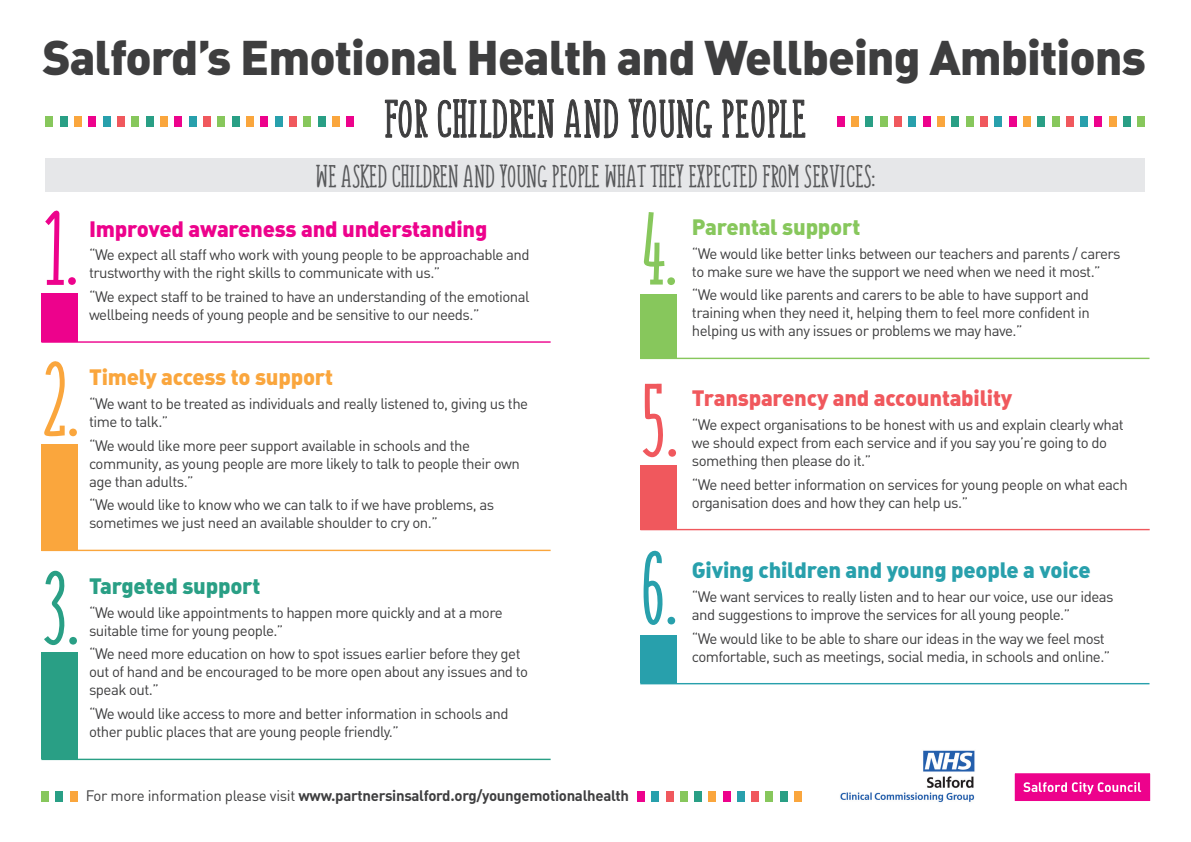
<style>
.page{position:relative;width:1191px;height:842px;background:#fff}
.page>*{position:absolute;margin:0;border:0;box-sizing:border-box;transform-origin:0 0}
.t1{font:700 98.9px "Monly Serif Lite";color:#faa63d}
.t2{font:700 98.9px "Monly Serif Lite";color:#299f85}
.t3{font:700 98.9px "Monly Serif Lite";color:#ed028c}
.t4{font:700 98.9px "Monly Serif Lite";color:#87c75c}
.t5{font:700 98.9px "Monly Serif Lite";color:#f0585d}
.t6{font:700 98.9px "Monly Serif Lite";color:#28a0ac}
.t7{font:700 50px "Monly Serif Lite";letter-spacing:.01em;color:#3e3e3f}
.t8{font:900 48px "DIN Salford";letter-spacing:-.02em;color:#3e3e3f}
.t9{font:700 30px "Monly Serif Lite";color:#57585a}
.t10{font:900 22px "DIN Salford";letter-spacing:-.01em;color:#28a0ac}
.t11{font:900 22px "DIN Salford";letter-spacing:-.01em;color:#ed028c}
.t12{font:900 22px "DIN Salford";letter-spacing:-.01em;color:#f0585d}
.t13{font:900 22px "DIN Salford";letter-spacing:-.01em;color:#faa63d}
.t14{font:900 22px "DIN Salford";letter-spacing:-.01em;color:#299f85}
.t15{font:900 22px "DIN Salford";letter-spacing:-.01em;color:#87c75c}
.t16{font:15px/18px "DIN Salford";letter-spacing:-.035em;color:#3e3e3f}
.t17{font:700 15px "DIN Salford";letter-spacing:-.02em;color:#3e3e3f}
.s1{font-weight:400}
</style>
<div class="page">
<div style="left:45px;top:158px;width:1100px;height:34px;background:#e6e7e9"></div>
<div style="left:1014px;top:773px;width:136px;height:28px;background:#ed028c"></div>
<div style="left:1014px;top:772px;width:137px;height:30px;border:1px solid #fff"></div>
<svg style="left:1023px;top:782px;width:118px;height:12px"></svg>
<svg style="left:384px;top:99px;width:44px;height:39px"></svg>
<svg style="left:437px;top:99px;width:117px;height:40px"></svg>
<svg style="left:564px;top:99px;width:54px;height:40px"></svg>
<svg style="left:628px;top:98px;width:84px;height:40px"></svg>
<svg style="left:722px;top:99px;width:84px;height:39px"></svg>
<div style="left:346px;top:116px;width:8px;height:11px;background:#ed028c"></div>
<div style="left:332px;top:116px;width:8px;height:11px;background:#faa63d"></div>
<div style="left:318px;top:116px;width:7px;height:11px;background:#299f85"></div>
<div style="left:303px;top:116px;width:8px;height:11px;background:#87c75c"></div>
<div style="left:289px;top:116px;width:8px;height:11px;background:#f0585d"></div>
<div style="left:275px;top:116px;width:7px;height:11px;background:#28a0ac"></div>
<div style="left:260px;top:116px;width:8px;height:11px;background:#ed028c"></div>
<div style="left:246px;top:116px;width:8px;height:11px;background:#faa63d"></div>
<div style="left:232px;top:116px;width:7px;height:11px;background:#299f85"></div>
<div style="left:217px;top:116px;width:8px;height:11px;background:#87c75c"></div>
<div style="left:203px;top:116px;width:8px;height:11px;background:#f0585d"></div>
<div style="left:189px;top:116px;width:7px;height:11px;background:#28a0ac"></div>
<div style="left:174px;top:116px;width:8px;height:11px;background:#ed028c"></div>
<div style="left:160px;top:116px;width:8px;height:11px;background:#faa63d"></div>
<div style="left:146px;top:116px;width:7px;height:11px;background:#299f85"></div>
<div style="left:131px;top:116px;width:8px;height:11px;background:#87c75c"></div>
<div style="left:117px;top:116px;width:8px;height:11px;background:#f0585d"></div>
<div style="left:103px;top:116px;width:7px;height:11px;background:#28a0ac"></div>
<div style="left:88px;top:116px;width:8px;height:11px;background:#ed028c"></div>
<div style="left:74px;top:116px;width:8px;height:11px;background:#faa63d"></div>
<div style="left:60px;top:116px;width:7px;height:11px;background:#299f85"></div>
<div style="left:45px;top:116px;width:8px;height:11px;background:#87c75c"></div>
<div style="left:836px;top:116px;width:8px;height:11px;background:#ed028c"></div>
<div style="left:851px;top:116px;width:7px;height:11px;background:#faa63d"></div>
<div style="left:865px;top:116px;width:8px;height:11px;background:#299f85"></div>
<div style="left:879px;top:116px;width:8px;height:11px;background:#87c75c"></div>
<div style="left:894px;top:116px;width:7px;height:11px;background:#f0585d"></div>
<div style="left:908px;top:116px;width:8px;height:11px;background:#28a0ac"></div>
<div style="left:922px;top:116px;width:8px;height:11px;background:#ed028c"></div>
<div style="left:937px;top:116px;width:7px;height:11px;background:#faa63d"></div>
<div style="left:951px;top:116px;width:8px;height:11px;background:#299f85"></div>
<div style="left:965px;top:116px;width:8px;height:11px;background:#87c75c"></div>
<div style="left:980px;top:116px;width:7px;height:11px;background:#f0585d"></div>
<div style="left:994px;top:116px;width:8px;height:11px;background:#28a0ac"></div>
<div style="left:1008px;top:116px;width:8px;height:11px;background:#ed028c"></div>
<div style="left:1023px;top:116px;width:7px;height:11px;background:#faa63d"></div>
<div style="left:1037px;top:116px;width:8px;height:11px;background:#299f85"></div>
<div style="left:1051px;top:116px;width:8px;height:11px;background:#87c75c"></div>
<div style="left:1066px;top:116px;width:7px;height:11px;background:#f0585d"></div>
<div style="left:1080px;top:116px;width:8px;height:11px;background:#28a0ac"></div>
<div style="left:1094px;top:116px;width:8px;height:11px;background:#ed028c"></div>
<div style="left:1109px;top:116px;width:7px;height:11px;background:#faa63d"></div>
<div style="left:1123px;top:116px;width:8px;height:11px;background:#299f85"></div>
<div style="left:1137px;top:116px;width:8px;height:11px;background:#87c75c"></div>
<div style="left:41px;top:791px;width:8px;height:11px;background:#87c75c"></div>
<div style="left:56px;top:791px;width:7px;height:11px;background:#299f85"></div>
<div style="left:70px;top:791px;width:8px;height:11px;background:#faa63d"></div>
<hr style="left:41px;top:550px;width:509px;height:1px;background:#faa63d">
<div style="left:41px;top:444px;width:37px;height:106px;background:#faa63d"></div>
<hr style="left:41px;top:759px;width:509px;height:1px;background:#299f85">
<div style="left:41px;top:653px;width:37px;height:106px;background:#299f85"></div>
<hr style="left:41px;top:341px;width:509px;height:2px;background:#ed028c">
<div style="left:41px;top:294px;width:37px;height:48px;background:#ed028c"></div>
<hr style="left:640px;top:358px;width:509px;height:1px;background:#87c75c">
<div style="left:640px;top:294px;width:37px;height:64px;background:#87c75c"></div>
<hr style="left:640px;top:529px;width:509px;height:1px;background:#f0585d">
<div style="left:640px;top:465px;width:37px;height:65px;background:#f0585d"></div>
<hr style="left:640px;top:683px;width:509px;height:1px;background:#28a0ac">
<div style="left:640px;top:635px;width:37px;height:48px;background:#28a0ac"></div>
<img style="left:787px;top:750px;width:188px;height:53px">
<div style="left:722px;top:791px;width:8px;height:11px;background:#ed028c"></div>
<div style="left:737px;top:791px;width:7px;height:11px;background:#28a0ac"></div>
<div style="left:751px;top:791px;width:8px;height:11px;background:#f0585d"></div>
<div style="left:765px;top:791px;width:8px;height:11px;background:#87c75c"></div>
<div style="left:779px;top:791px;width:8px;height:11px;background:#299f85"></div>
<div style="left:794px;top:791px;width:7px;height:11px;background:#faa63d"></div>
<div style="left:694px;top:791px;width:8px;height:11px;background:#299f85"></div>
<div style="left:708px;top:791px;width:8px;height:11px;background:#faa63d"></div>
<div style="left:680px;top:791px;width:7px;height:11px;background:#87c75c"></div>
<div style="left:665px;top:791px;width:8px;height:11px;background:#f0585d"></div>
<div style="left:651px;top:791px;width:8px;height:11px;background:#28a0ac"></div>
<div style="left:637px;top:791px;width:8px;height:11px;background:#ed028c"></div>
<h3 class="t8" style="left:42px;top:28px;width:1105px">Salford’s Emotional Health and Wellbeing Ambitions</h3>
<h2 class="t7" style="left:384px;top:91px;width:424px">FOR CHILDREN AND YOUNG PEOPLE</h2>
<h3 class="t9" style="left:315px;top:159px;width:561px">WE ASKED CHILDREN AND YOUNG PEOPLE WHAT THEY EXPECTED FROM SERVICES:</h3>
<h1 class="t3" style="left:42px;top:194px;width:37px">1.</h1>
<h3 class="t15" style="left:692px;top:214px;width:170px">Parental support</h3>
<h1 class="t4" style="left:641px;top:194px;width:37px">4.</h1>
<h3 class="t11" style="left:89px;top:215px;width:400px">Improved awareness and understanding</h3>
<p class="t16" style="left:89px;top:246px;width:442px">“We expect all staff who work with young people to be approachable and trustworthy with the right skills to communicate with us.”</p>
<p class="t16" style="left:89px;top:287px;width:442px">“We expect staff to be trained to have an understanding of the emotional wellbeing needs of young people and be sensitive to our needs.”</p>
<p class="t16" style="left:692px;top:244px;width:430px">“We would like better links between our teachers and parents / carers to make sure we have the support we need when we need it most.”</p>
<p class="t16" style="left:692px;top:286px;width:399px;text-align:justify">“We would like parents and carers to be able to have support and training when they need it, helping them to feel more confident in helping us with any issues or problems we may have.”</p>
<h1 class="t1" style="left:41px;top:345px;width:39px">2.</h1>
<h3 class="t13" style="left:89px;top:364px;width:246px">Timely access to support</h3>
<p class="t16" style="left:89px;top:394px;width:441px">“We want to be treated as individuals and really listened to, giving us the time to talk.”</p>
<p class="t16" style="left:89px;top:436px;width:432px">“We would like more peer support available in schools and the community, as young people are more likely to talk to people their own age than adults.”</p>
<p class="t16" style="left:89px;top:496px;width:407px">“We would like to know who we can talk to if we have problems, as sometimes we just need an available shoulder to cry on.”</p>
<h1 class="t2" style="left:41px;top:554px;width:39px">3.</h1>
<h3 class="t14" style="left:89px;top:573px;width:173px">Targeted support</h3>
<p class="t16" style="left:89px;top:603px;width:415px">“We would like appointments to happen more quickly and at a more suitable time for young people.”</p>
<p class="t16" style="left:89px;top:645px;width:440px">“We need more education on how to spot issues earlier before they get out of hand and be encouraged to be more open about any issues and to speak out.”</p>
<p class="t16" style="left:89px;top:705px;width:421px">“We would like access to more and better information in schools and other public places that are young people friendly.”</p>
<h1 class="t5" style="left:639px;top:366px;width:39px">5.</h1>
<h1 class="t6" style="left:640px;top:534px;width:37px">6.</h1>
<h3 class="t12" style="left:692px;top:385px;width:322px">Transparency and accountability</h3>
<p class="t16" style="left:692px;top:415px;width:433px">“We expect organisations to be honest with us and explain clearly what we should expect from each service and if you say you’re going to do something then please do it.”</p>
<p class="t16" style="left:692px;top:475px;width:437px">“We need better information on services for young people on what each organisation does and how they can help us.”</p>
<h3 class="t10" style="left:692px;top:557px;width:400px">Giving children and young people a voice</h3>
<p class="t16" style="left:692px;top:587px;width:423px">“We want services to really listen and to hear our voice, use our ideas and suggestions to improve the services for all young people.”</p>
<p class="t16" style="left:692px;top:629px;width:420px">“We would like to be able to share our ideas in the way we feel most comfortable, such as meetings, social media, in schools and online.”</p>
<p class="t17" style="left:86px;top:787px;width:545px"><span class="s1">For more information please visit</span> www.partnersinsalford.org/youngemotionalhealth</p>
</div>
